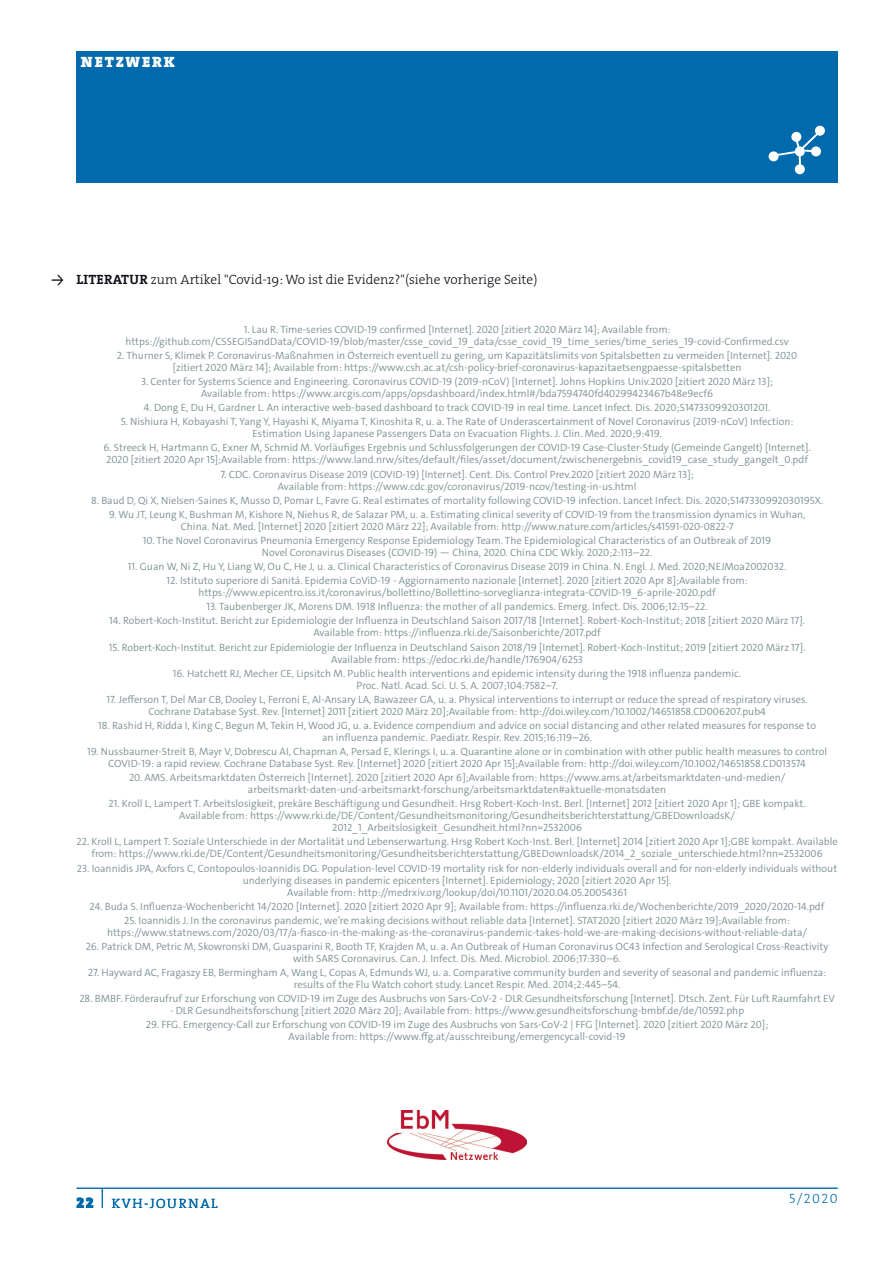
<style>
.page{position:relative;width:893px;height:1263px;background:#fff}
.page>*{position:absolute;margin:0;border:0;box-sizing:border-box;transform-origin:0 0}
.t1{font:15px "The Serif HP9 Blk";letter-spacing:.125em;color:#fff}
.t2{font:13.5px "The Serif HP3 Lig";color:#0b0e15}
.t3{font:13.5px "The Serif HP3 Lig";letter-spacing:.115em;color:#006aac}
.t4{font:13.5px "The Serif HP7 Bld";color:#0b0e15}
.t5{font:300 10.5px/12px "The Sans C4 s";color:#7c8f93;text-align:center}
.s1{font-family:"The Mix Os F";font-weight:600}
.s2{font-family:"The Serif HP7 Bld"}
.s3{font-family:"The Serif HP9 Blk";font-size:15px}
</style>
<div class="page">
<hr style="left:77px;top:1188px;width:761px;height:1px;background:#006aac">
<div style="left:77px;top:51px;width:761px;height:132px;background:#006aac"></div>
<svg style="left:815px;top:126px;width:10px;height:10px"></svg>
<div style="left:795px;top:164px;width:10px;height:10px;background:#fff;border-radius:50%"></div>
<div style="left:769px;top:151px;width:10px;height:10px;background:#fff;border-radius:50%"></div>
<svg style="left:773px;top:129px;width:50px;height:36px"></svg>
<img style="left:388px;top:1110px;width:138px;height:50px">
<h1 class="t1" style="left:81px;top:52px;width:95px">NETZWERK</h1>
<p class="t4" style="left:52px;top:271px;width:40px"><span class="s1">→</span> LITER</p>
<p class="t2" style="left:113px;top:271px;width:426px"><span class="s2">ATUR</span> zum Artikel "Covid-19: Wo ist die Evidenz?"(siehe vorherige Seite)</p>
<p class="t5" style="left:125px;top:323px;width:665px">1. Lau R. Time-series COVID-19 confirmed [Internet]. 2020 [zitiert 2020 März 14]; Available from: https://github.com/CSSEGISandData/COVID-19/blob/master/csse_covid_19_data/csse_covid_19_time_series/time_series_19-covid-Confirmed.csv</p>
<p class="t5" style="left:117px;top:349px;width:682px">2. Thurner S, Klimek P. Coronavirus-Maßnahmen in Österreich eventuell zu gering, um Kapazitätslimits von Spitalsbetten zu vermeiden [Internet]. 2020 [zitiert 2020 März 14]; Available from: https://www.csh.ac.at/csh-policy-brief-coronavirus-kapazitaetsengpaesse-spitalsbetten</p>
<p class="t5" style="left:141px;top:376px;width:633px">3. Center for Systems Science and Engineering. Coronavirus COVID-19 (2019-nCoV) [Internet]. Johns Hopkins Univ.2020 [zitiert 2020 März 13];<br>Available from: https://www.arcgis.com/apps/opsdashboard/index.html#/bda7594740fd40299423467b48e9ecf6</p>
<p class="t5" style="left:144px;top:402px;width:628px">4. Dong E, Du H, Gardner L. An interactive web-based dashboard to track COVID-19 in real time. Lancet Infect. Dis. 2020;S1473309920301201.</p>
<p class="t5" style="left:121px;top:416px;width:674px">5. Nishiura H, Kobayashi T, Yang Y, Hayashi K, Miyama T, Kinoshita R, u. a. The Rate of Underascertainment of Novel Coronavirus (2019-nCoV) Infection:<br>Estimation Using Japanese Passengers Data on Evacuation Flights. J. Clin. Med. 2020;9:419.</p>
<p class="t5" style="left:103px;top:442px;width:709px;text-align:left">6. Streeck H, Hartmann G, Exner M, Schmid M. Vorläufiges Ergebnis und Schlussfolgerungen der COVID-19 Case-Cluster-Study (Gemeinde Gangelt) [Internet].<br>2020 [zitiert 2020 Apr 15];Available from: https://www.land.nrw/sites/default/files/asset/document/zwischenergebnis_covid19_case_study_gangelt_0.pdf</p>
<p class="t5" style="left:220px;top:468px;width:475px">7. CDC. Coronavirus Disease 2019 (COVID-19) [Internet]. Cent. Dis. Control Prev.2020 [zitiert 2020 März 13];<br>Available from: https://www.cdc.gov/coronavirus/2019-ncov/testing-in-us.html</p>
<p class="t5" style="left:91px;top:494px;width:734px">8. Baud D, Qi X, Nielsen-Saines K, Musso D, Pomar L, Favre G. Real estimates of mortality following COVID-19 infection. Lancet Infect. Dis. 2020;S147330992030195X.</p>
<p class="t5" style="left:109px;top:508px;width:698px">9. Wu JT, Leung K, Bushman M, Kishore N, Niehus R, de Salazar PM, u. a. Estimating clinical severity of COVID-19 from the transmission dynamics in Wuhan,<br>China. Nat. Med. [Internet] 2020 [zitiert 2020 März 22]; Available from: http://www.nature.com/articles/s41591-020-0822-7</p>
<p class="t5" style="left:143px;top:534px;width:630px">10. The Novel Coronavirus Pneumonia Emergency Response Epidemiology Team. The Epidemiological Characteristics of an Outbreak of 2019<br>Novel Coronavirus Diseases (COVID-19) — China, 2020. China CDC Wkly. 2020;2:113–22.</p>
<p class="t5" style="left:128px;top:561px;width:660px">11. Guan W, Ni Z, Hu Y, Liang W, Ou C, He J, u. a. Clinical Characteristics of Coronavirus Disease 2019 in China. N. Engl. J. Med. 2020;NEJMoa2002032.</p>
<p class="t5" style="left:167px;top:575px;width:583px">12. Istituto superiore di Sanitá. Epidemia CoViD-19 - Aggiornamento nazionale [Internet]. 2020 [zitiert 2020 Apr 8];Available from: https://www.epicentro.iss.it/coronavirus/bollettino/Bollettino-sorveglianza-integrata-COVID-19_6-aprile-2020.pdf</p>
<p class="t5" style="left:206px;top:601px;width:503px">13. Taubenberger JK, Morens DM. 1918 Influenza: the mother of all pandemics. Emerg. Infect. Dis. 2006;12:15–22.</p>
<p class="t5" style="left:109px;top:615px;width:697px">14. Robert-Koch-Institut. Bericht zur Epidemiologie der Influenza in Deutschland Saison 2017/18 [Internet]. Robert-Koch-Institut; 2018 [zitiert 2020 März 17].<br>Available from: https://influenza.rki.de/Saisonberichte/2017.pdf</p>
<p class="t5" style="left:109px;top:641px;width:698px">15. Robert-Koch-Institut. Bericht zur Epidemiologie der Influenza in Deutschland Saison 2018/19 [Internet]. Robert-Koch-Institut; 2019 [zitiert 2020 März 17].<br>Available from: https://edoc.rki.de/handle/176904/6253</p>
<p class="t5" style="left:173px;top:667px;width:570px">16. Hatchett RJ, Mecher CE, Lipsitch M. Public health interventions and epidemic intensity during the 1918 influenza pandemic.<br>Proc. Natl. Acad. Sci. U. S. A. 2007;104:7582–7.</p>
<p class="t5" style="left:106px;top:693px;width:703px">17. Jefferson T, Del Mar CB, Dooley L, Ferroni E, Al-Ansary LA, Bawazeer GA, u. a. Physical interventions to interrupt or reduce the spread of respiratory viruses.<br>Cochrane Database Syst. Rev. [Internet] 2011 [zitiert 2020 März 20];Available from: http://doi.wiley.com/10.1002/14651858.CD006207.pub4</p>
<p class="t5" style="left:98px;top:719px;width:719px">18. Rashid H, Ridda I, King C, Begun M, Tekin H, Wood JG, u. a. Evidence compendium and advice on social distancing and other related measures for response to an influenza pandemic. Paediatr. Respir. Rev. 2015;16:119–26.</p>
<p class="t5" style="left:87px;top:746px;width:742px">19. Nussbaumer-Streit B, Mayr V, Dobrescu AI, Chapman A, Persad E, Klerings I, u. a. Quarantine alone or in combination with other public health measures to control<br>COVID-19: a rapid review. Cochrane Database Syst. Rev. [Internet] 2020 [zitiert 2020 Apr 15];Available from: http://doi.wiley.com/10.1002/14651858.CD013574</p>
<p class="t5" style="left:129px;top:772px;width:658px">20. AMS. Arbeitsmarktdaten Österreich [Internet]. 2020 [zitiert 2020 Apr 6];Available from: https://www.ams.at/arbeitsmarktdaten-und-medien/ arbeitsmarkt-daten-und-arbeitsmarkt-forschung/arbeitsmarktdaten#aktuelle-monatsdaten</p>
<p class="t5" style="left:109px;top:798px;width:699px">21. Kroll L, Lampert T. Arbeitslosigkeit, prekäre Beschäftigung und Gesundheit. Hrsg Robert-Koch-Inst. Berl. [Internet] 2012 [zitiert 2020 Apr 1]; GBE kompakt.<br>Available from: https://www.rki.de/DE/Content/Gesundheitsmonitoring/Gesundheitsberichterstattung/GBEDownloadsK/<br>2012_1_Arbeitslosigkeit_Gesundheit.html?nn=2532006</p>
<p class="t5" style="left:77px;top:836px;width:763px">22. Kroll L, Lampert T. Soziale Unterschiede in der Mortalität und Lebenserwartung. Hrsg Robert Koch-Inst. Berl. [Internet] 2014 [zitiert 2020 Apr 1];GBE kompakt. Available from: https://www.rki.de/DE/Content/Gesundheitsmonitoring/Gesundheitsberichterstattung/GBEDownloadsK/2014_2_soziale_unterschiede.html?nn=2532006</p>
<p class="t5" style="left:77px;top:862px;width:762px">23. Ioannidis JPA, Axfors C, Contopoulos-Ioannidis DG. Population-level COVID-19 mortality risk for non-elderly individuals overall and for non-elderly individuals without underlying diseases in pandemic epicenters [Internet]. Epidemiology; 2020 [zitiert 2020 Apr 15].<br>Available from: http://medrxiv.org/lookup/doi/10.1101/2020.04.05.20054361</p>
<p class="t5" style="left:90px;top:900px;width:736px">24. Buda S. Influenza-Wochenbericht 14/2020 [Internet]. 2020 [zitiert 2020 Apr 9]; Available from: https://influenza.rki.de/Wochenberichte/2019_2020/2020-14.pdf</p>
<p class="t5" style="left:107px;top:914px;width:701px">25. Ioannidis J. In the coronavirus pandemic, we’re making decisions without reliable data [Internet]. STAT2020 [zitiert 2020 März 19];Available from: https://www.statnews.com/2020/03/17/a-fiasco-in-the-making-as-the-coronavirus-pandemic-takes-hold-we-are-making-decisions-without-reliable-data/</p>
<p class="t5" style="left:86px;top:940px;width:744px">26. Patrick DM, Petric M, Skowronski DM, Guasparini R, Booth TF, Krajden M, u. a. An Outbreak of Human Coronavirus OC43 Infection and Serological Cross-Reactivity with SARS Coronavirus. Can. J. Infect. Dis. Med. Microbiol. 2006;17:330–6.</p>
<p class="t5" style="left:88px;top:967px;width:740px">27. Hayward AC, Fragaszy EB, Bermingham A, Wang L, Copas A, Edmunds WJ, u. a. Comparative community burden and severity of seasonal and pandemic influenza: results of the Flu Watch cohort study. Lancet Respir. Med. 2014;2:445–54.</p>
<p class="t5" style="left:79px;top:993px;width:757px">28. BMBF. Förderaufruf zur Erforschung von COVID-19 im Zuge des Ausbruchs von Sars-CoV-2 - DLR Gesundheitsforschung [Internet]. Dtsch. Zent. Für Luft Raumfahrt EV</p>
<p class="t5" style="left:170px;top:1005px;width:576px">- DLR Gesundheitsforschung [zitiert 2020 März 20]; Available from: https://www.gesundheitsforschung-bmbf.de/de/10592.php</p>
<p class="t5" style="left:146px;top:1019px;width:624px">29. FFG. Emergency-Call zur Erforschung von COVID-19 im Zuge des Ausbruchs von Sars-CoV-2 | FFG [Internet]. 2020 [zitiert 2020 März 20];<br>Available from: https://www.ffg.at/ausschreibung/emergencycall-covid-19</p>
<p class="t3" style="left:77px;top:1194px;width:142px"><span class="s3">22</span> <sup>|</sup> KVH-JournaL</p>
<p class="t3" style="left:789px;top:1190px;width:50px">5/2020</p>
</div>
